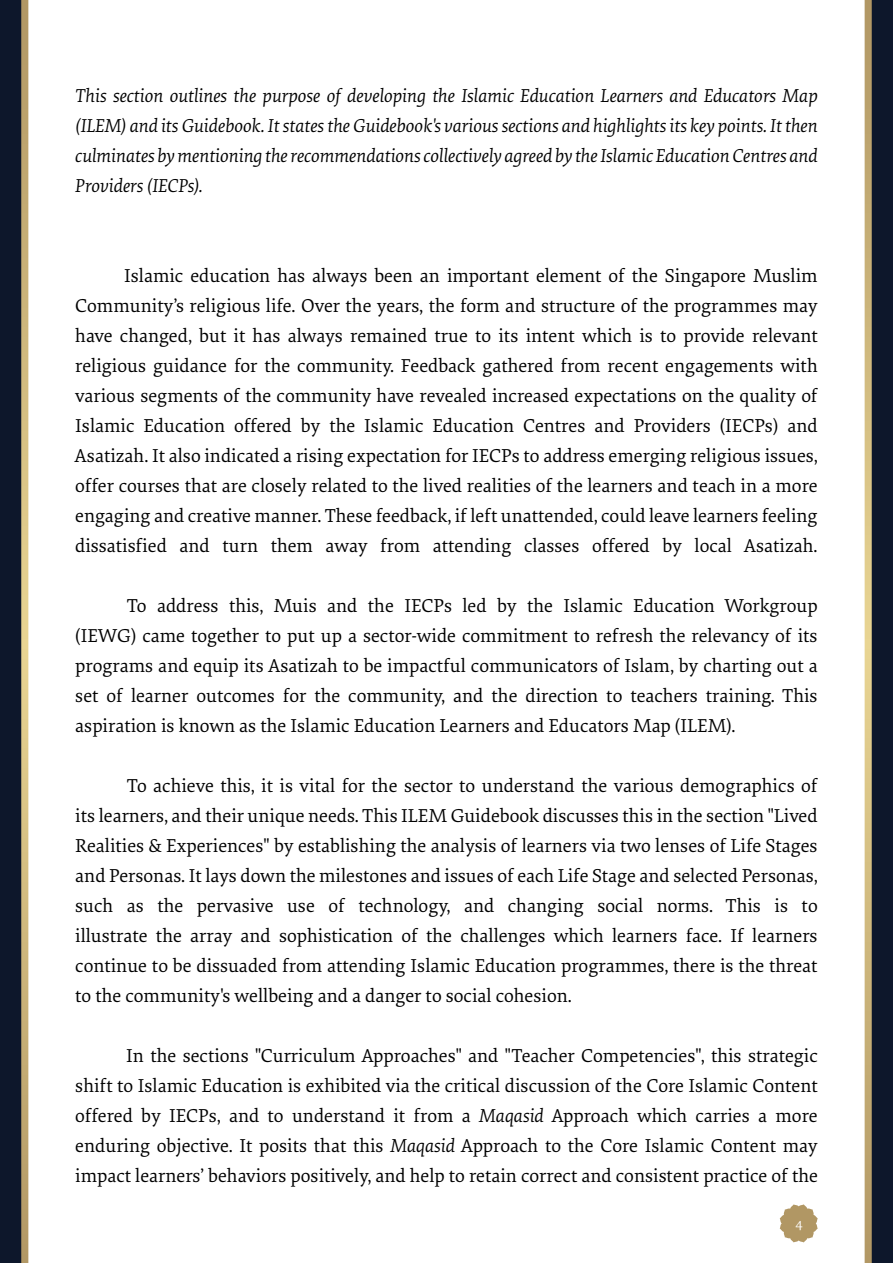
<style>
.page{position:relative;width:893px;height:1263px;background:#0d172b}
.page>*{position:absolute;margin:0;border:0;box-sizing:border-box;transform-origin:0 0}
.t1{font:19.5px/30px "Elena Basic";color:#000;text-align:justify}
.t2{font:italic 19.5px/30px "Elena Basic";color:#000;text-align:justify}
.t3{font:13.95px "Elena Basic";color:#fff}
.s1{font-style:italic}
</style>
<div class="page">
<div style="left:25px;top:0;width:843px;height:1263px;background:#fff"></div>
<svg style="left:21px;top:0;width:7px;height:1263px;background:#c6b078"></svg>
<svg style="left:865px;top:0;width:7px;height:1263px;background:#c6b078"></svg>
<svg style="left:780px;top:1204px;width:38px;height:38px"></svg>
<p class="t2" style="left:75px;top:80px;width:744px">This section outlines the purpose of developing the Islamic Education Learners and Educators Map (ILEM) and its Guidebook. It states the Guidebook's various sections and highlights its key points. It then culminates by mentioning the recommendations collectively agreed by the Islamic Education Centres and Providers (IECPs).</p>
<p class="t1" style="left:75px;top:260px;width:744px;text-indent:49px">Islamic education has always been an important element of the Singapore Muslim Community’s religious life. Over the years, the form and structure of the programmes may have changed, but it has always remained true to its intent which is to provide relevant religious guidance for the community. Feedback gathered from recent engagements with various segments of the community have revealed increased expectations on the quality of Islamic Education offered by the Islamic Education Centres and Providers (IECPs) and Asatizah. It also indicated a rising expectation for IECPs to address emerging religious issues, offer courses that are closely related to the lived realities of the learners and teach in a more engaging and creative manner. These feedback, if left unattended, could leave learners feeling dissatisfied and turn them away from attending classes offered by local Asatizah.</p>
<p class="t1" style="left:75px;top:590px;width:744px;text-indent:51px">To address this, Muis and the IECPs led by the Islamic Education Workgroup (IEWG) came together to put up a sector-wide commitment to refresh the relevancy of its programs and equip its Asatizah to be impactful communicators of Islam, by charting out a set of learner outcomes for the community, and the direction to teachers training. This aspiration is known as the Islamic Education Learners and Educators Map (ILEM).</p>
<p class="t1" style="left:75px;top:769px;width:744px;text-indent:52px">To achieve this, it is vital for the sector to understand the various demographics of its learners, and their unique needs. This ILEM Guidebook discusses this in the section "Lived Realities &amp; Experiences" by establishing the analysis of learners via two lenses of Life Stages and Personas. It lays down the milestones and issues of each Life Stage and selected Personas, such as the pervasive use of technology, and changing social norms. This is to illustrate the array and sophistication of the challenges which learners face. If learners continue to be dissuaded from attending Islamic Education programmes, there is the threat to the community's wellbeing and a danger to social cohesion.</p>
<p class="t1" style="left:75px;top:1039px;width:744px;text-indent:51px">In the sections "Curriculum Approaches" and "Teacher Competencies", this strategic shift to Islamic Education is exhibited via the critical discussion of the Core Islamic Content offered by IECPs, and to understand it from a <span class="s1">Maqasid</span> Approach which carries a more enduring objective. It posits that this <span class="s1">Maqasid</span> Approach to the Core Islamic Content may impact learners’ behaviors positively, and help to retain correct and consistent practice of the</p>
<p class="t3" style="left:795px;top:1213px;width:9px">4</p>
</div>
